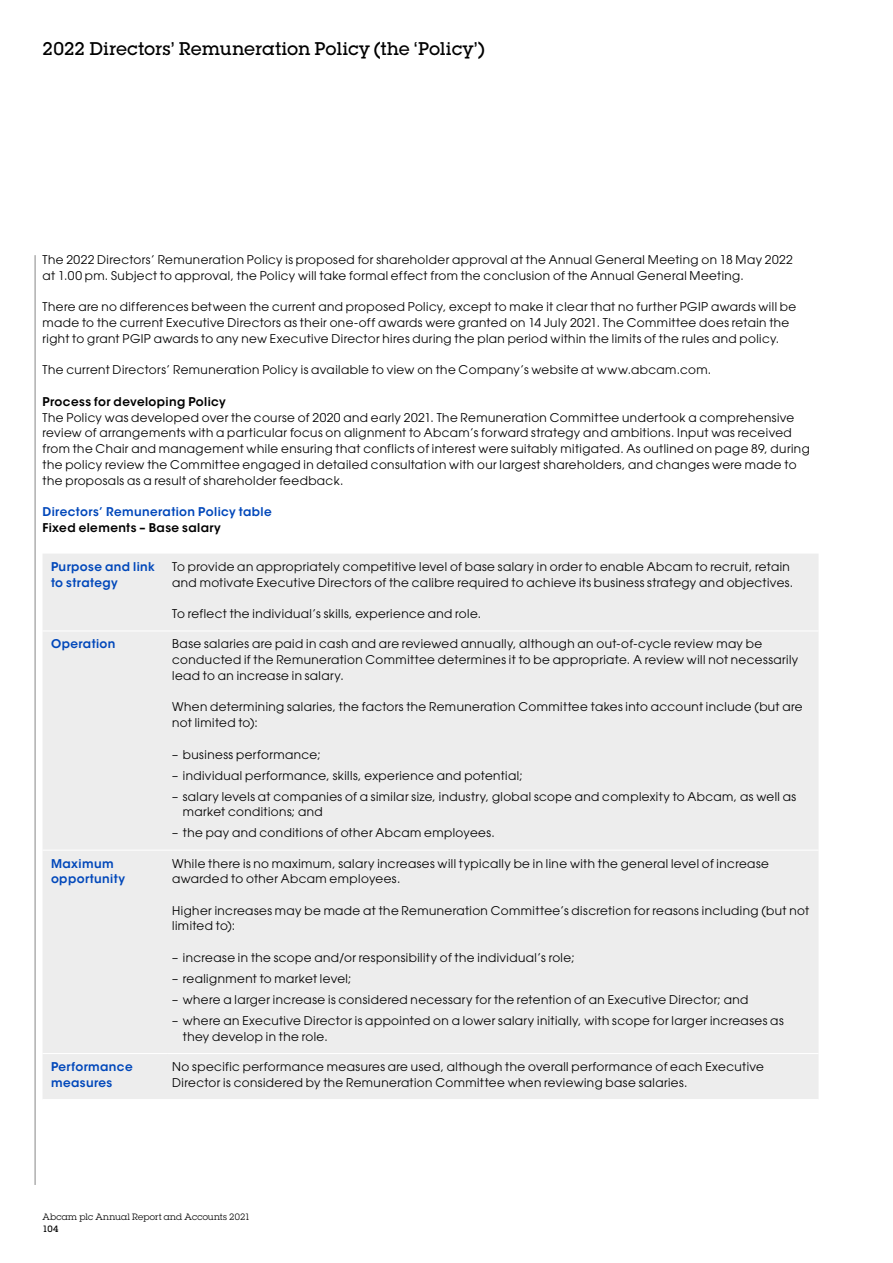
<style>
.page{position:relative;width:893px;height:1263px;background:#fff}
.page>*{position:absolute;margin:0;border:0;box-sizing:border-box;transform-origin:0 0}
.t1{font:500 18px "Lubalin Graph Std";color:#000}
.t2{font:12px/15.8px "ITC Avant Garde Std";letter-spacing:.035em;color:#000}
.t3{font:600 12px/15.8px "ITC Avant Garde Std";letter-spacing:.03em;color:#0047ba}
.t4{font:600 12px "ITC Avant Garde Std";letter-spacing:.03em;color:#000}
.t5{font:9px "Lubalin Graph Std";letter-spacing:.03em;color:#000}
.t6{font:500 9px "Lubalin Graph Std";color:#000}
</style>
<div class="page">
<div style="left:43px;top:554px;width:776px;height:545px;background:#ededed"></div>
<hr style="left:43px;top:1053px;width:125px;height:1px;background:#fff">
<hr style="left:168px;top:1053px;width:651px;height:1px;background:#fff">
<hr style="left:43px;top:631px;width:125px;height:1px;background:#fff">
<hr style="left:168px;top:631px;width:651px;height:1px;background:#fff">
<hr style="left:43px;top:850px;width:125px;height:1px;background:#fff">
<hr style="left:168px;top:850px;width:651px;height:1px;background:#fff">
<hr style="left:35px;top:255px;width:1px;height:930px;background:#878787">
<h1 class="t1" style="left:43px;top:38px;width:444px">2022 Directors’ Remuneration Policy (the ‘Policy’)</h1>
<p class="t2" style="left:43px;top:252px;width:752px">The 2022 Directors’ Remuneration Policy is proposed for shareholder approval at the Annual General Meeting on 18 May 2022 at 1.00 pm. Subject to approval, the Policy will take formal effect from the conclusion of the Annual General Meeting.</p>
<p class="t2" style="left:43px;top:299px;width:755px">There are no differences between the current and proposed Policy, except to make it clear that no further PGIP awards will be made to the current Executive Directors as their one-off awards were granted on 14 July 2021. The Committee does retain the right to grant PGIP awards to any new Executive Director hires during the plan period within the limits of the rules and policy.</p>
<p class="t2" style="left:43px;top:362px;width:670px">The current Directors’ Remuneration Policy is available to view on the Company’s website at www.abcam.com.</p>
<p class="t4" style="left:43px;top:394px;width:185px">Process for developing Policy</p>
<p class="t2" style="left:43px;top:409px;width:769px">The Policy was developed over the course of 2020 and early 2021. The Remuneration Committee undertook a comprehensive review of arrangements with a particular focus on alignment to Abcam’s forward strategy and ambitions. Input was received from the Chair and management while ensuring that conflicts of interest were suitably mitigated. As outlined on page 89, during the policy review the Committee engaged in detailed consultation with our largest shareholders, and changes were made to the proposals as a result of shareholder feedback.</p>
<p class="t3" style="left:43px;top:504px;width:231px">Directors’ Remuneration Policy table</p>
<p class="t4" style="left:43px;top:520px;width:180px">Fixed elements – Base salary</p>
<p class="t3" style="left:51px;top:559px;width:105px">Purpose and link to strategy</p>
<p class="t2" style="left:172px;top:558px;width:623px">To provide an appropriately competitive level of base salary in order to enable Abcam to recruit, retain and motivate Executive Directors of the calibre required to achieve its business strategy and objectives.</p>
<p class="t2" style="left:172px;top:606px;width:311px">To reflect the individual’s skills, experience and role.</p>
<p class="t3" style="left:51px;top:636px;width:66px">Operation</p>
<p class="t2" style="left:172px;top:636px;width:627px">Base salaries are paid in cash and are reviewed annually, although an out-of-cycle review may be conducted if the Remuneration Committee determines it to be appropriate. A review will not necessarily lead to an increase in salary.</p>
<p class="t2" style="left:172px;top:699px;width:632px">When determining salaries, the factors the Remuneration Committee takes into account include (but are not limited to):</p>
<p class="t2" style="left:172px;top:746px;width:150px">– business performance;</p>
<p class="t2" style="left:172px;top:767px;width:352px">– individual performance, skills, experience and potential;</p>
<p class="t2" style="left:183px;top:788px;width:615px;text-indent:-11px">– salary levels at companies of a similar size, industry, global scope and complexity to Abcam, as well as market conditions; and</p>
<p class="t2" style="left:172px;top:825px;width:324px">– the pay and conditions of other Abcam employees.</p>
<p class="t3" style="left:51px;top:855px;width:76px">Maximum opportunity</p>
<p class="t2" style="left:172px;top:855px;width:598px">While there is no maximum, salary increases will typically be in line with the general level of increase awarded to other Abcam employees.</p>
<p class="t2" style="left:172px;top:902px;width:638px">Higher increases may be made at the Remuneration Committee’s discretion for reasons including (but not limited to):</p>
<p class="t2" style="left:172px;top:949px;width:404px">– increase in the scope and/or responsibility of the individual’s role;</p>
<p class="t2" style="left:172px;top:970px;width:181px">– realignment to market level;</p>
<p class="t2" style="left:172px;top:991px;width:578px">– where a larger increase is considered necessary for the retention of an Executive Director; and</p>
<p class="t2" style="left:183px;top:1012px;width:602px;text-indent:-11px">– where an Executive Director is appointed on a lower salary initially, with scope for larger increases as they develop in the role.</p>
<p class="t3" style="left:51px;top:1059px;width:83px">Performance measures</p>
<p class="t2" style="left:172px;top:1058px;width:593px">No specific performance measures are used, although the overall performance of each Executive<br>Director is considered by the Remuneration Committee when reviewing base salaries.</p>
<p class="t5" style="left:43px;top:1211px;width:209px">Abcam plc Annual Report and Accounts 2021</p>
<p class="t6" style="left:43px;top:1223px;width:18px">104</p>
</div>
